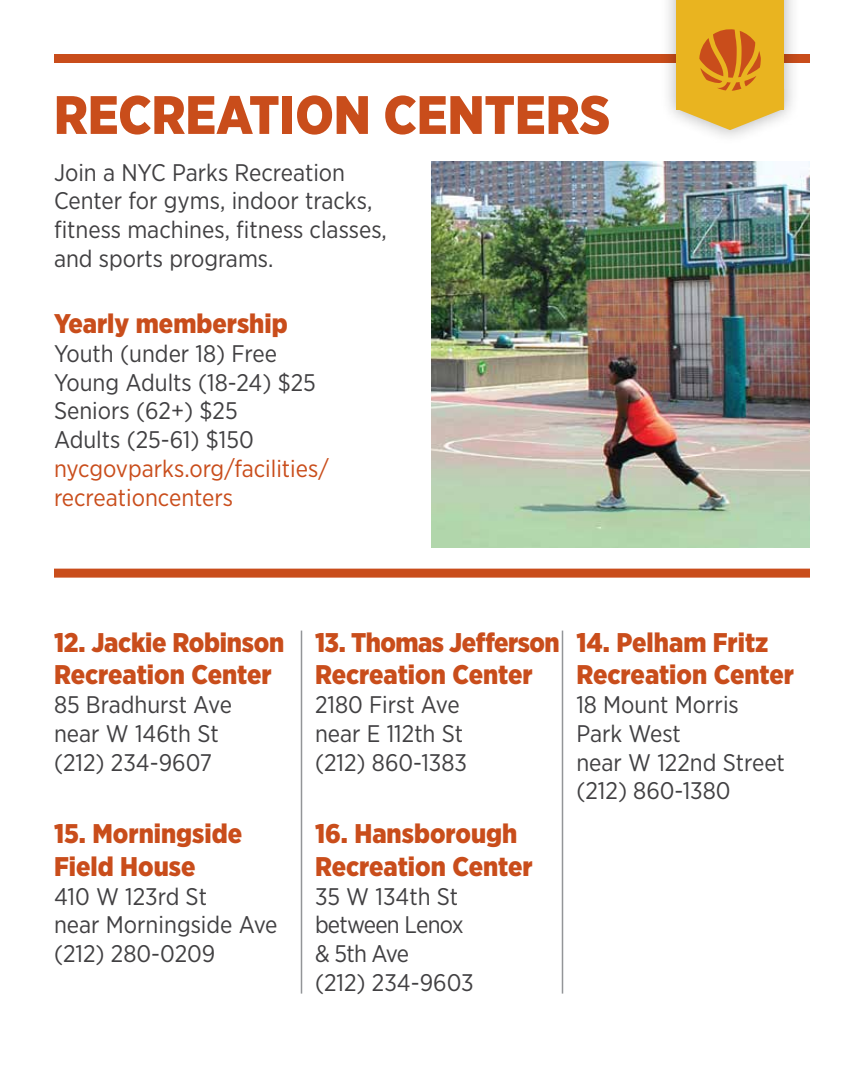
<style>
.page{position:relative;width:864px;height:1080px;background:#fff}
.page>*{position:absolute;margin:0;border:0;box-sizing:border-box;transform-origin:0 0}
.t1{font:900 54px "Gotham Narrow";color:#c94d1b}
.t2{font:900 27px/32.4px "Gotham Narrow";color:#c94d1b}
.t3{font:24px/28.8px "Gotham Narrow";color:#414042}
.t4{font:24px/28.8px "Gotham Narrow";color:#c94d1b}
.t5{font:24px/28.8px "Gotham Narrow";letter-spacing:-.03em;color:#414042}
</style>
<div class="page">
<div style="left:54px;top:54px;width:756px;height:9px;background:#c94d1b"></div>
<hr style="left:301px;top:631px;width:1px;height:363px;background:#939598">
<hr style="left:562px;top:631px;width:1px;height:363px;background:#939598">
<div style="left:54px;top:569px;width:756px;height:9px;background:#c94d1b"></div>
<div style="left:660px;top:0;width:141px;height:146px;background:#000;opacity:.3"></div>
<div style="left:676px;top:0;width:108px;height:110px;background:#e9b420"></div>
<img style="left:432px;top:161px;width:378px;height:387px">
<svg style="left:676px;top:29px;width:108px;height:101px"></svg>
<h1 class="t1" style="left:54px;top:79px;width:558px">RECREATION CENTERS</h1>
<p class="t3" style="left:54px;top:157px;width:334px">Join a NYC Parks Recreation<br>Center for gyms, indoor tracks, fitness machines, fitness classes, and sports programs.</p>
<p class="t2" style="left:54px;top:307px;width:235px">Yearly membership</p>
<p class="t3" style="left:54px;top:338px;width:263px">Youth (under 18) Free<br>Young Adults (18-24) $25<br>Seniors (62+) $25<br>Adults (25-61) $150</p>
<p class="t4" style="left:54px;top:454px;width:276px">nycgovparks.org/facilities/ recreationcenters</p>
<p class="t2" style="left:54px;top:626px;width:232px">12. Jackie Robinson<br>Recreation Center</p>
<p class="t3" style="left:54px;top:690px;width:180px">85 Bradhurst Ave near W 146th St (212) 234-9607</p>
<p class="t2" style="left:54px;top:817px;width:190px">15. Morningside<br>Field House</p>
<p class="t3" style="left:54px;top:881px;width:225px">410 W 123rd St<br>near Morningside Ave (212) 280-0209</p>
<p class="t2" style="left:315px;top:626px;width:246px">13. Thomas Jefferson<br>Recreation Center</p>
<p class="t3" style="left:315px;top:690px;width:154px">2180 First Ave near E 112th St (212) 860-1383</p>
<p class="t2" style="left:315px;top:817px;width:219px">16. Hansborough<br>Recreation Center</p>
<p class="t5" style="left:315px;top:881px;width:160px">35 W 134th St between Lenox &amp; 5th Ave<br>(212) 234-9603</p>
<p class="t2" style="left:576px;top:626px;width:219px">14. Pelham Fritz<br>Recreation Center</p>
<p class="t3" style="left:576px;top:690px;width:210px">18 Mount Morris<br>Park West<br>near W 122nd Street (212) 860-1380</p>
</div>
